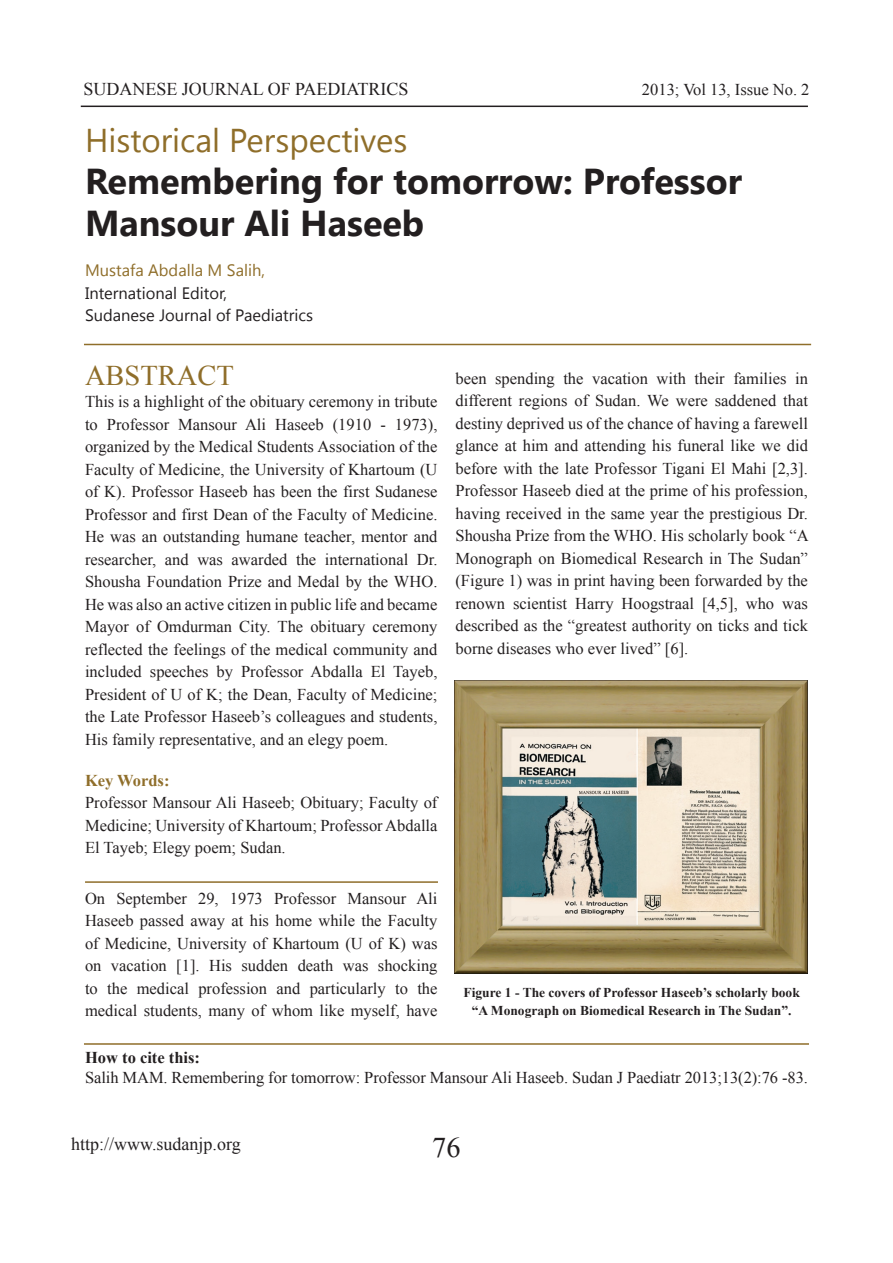
<style>
.page{position:relative;width:893px;height:1263px;background:#fff}
.page>*{position:absolute;margin:0;border:0;box-sizing:border-box;transform-origin:0 0}
.t1{font:700 36px/42px "Segoe UI";color:#231f20}
.t2{font:33px "Segoe UI";color:#8f6e2a}
.t3{font:28.5px "Times New Roman";color:#8f6e2a}
.t4{font:28.5px "Times New Roman";color:#231f20}
.t5{font:18px "Times New Roman";color:#231f20}
.t6{font:16.5px/22.5px "Times New Roman";color:#231f20;text-align:justify}
.t7{font:16.5px/22.5px "Segoe UI";color:#231f20}
.t8{font:16.5px "Segoe UI";color:#8f6e2a}
.t9{font:700 16.5px "Times New Roman";color:#231f20}
.t10{font:700 16.5px "Times New Roman";color:#8f6e2a}
.t11{font:700 13.5px/18px "Times New Roman";color:#231f20;text-align:center}
</style>
<div class="page">
<hr style="left:81px;top:106px;width:727px;height:1px;background:#231f20">
<hr style="left:84px;top:344px;width:727px;height:1px;background:#8f6e2a">
<hr style="left:84px;top:1043px;width:725px;height:2px;background:#8f6e2a">
<hr style="left:85px;top:881px;width:353px;height:2px;background:#8f6e2a">
<img style="left:455px;top:681px;width:353px;height:293px">
<p class="t5" style="left:83px;top:77px;width:327px">SUDANESE JOURNAL OF PAEDIATRICS</p>
<p class="t6" style="left:642px;top:78px;width:169px">2013; Vol 13, Issue No. 2</p>
<h2 class="t2" style="left:85px;top:117px;width:324px">Historical Perspectives</h2>
<h1 class="t1" style="left:85px;top:158px;width:658px">Remembering for tomorrow: Professor<br>Mansour Ali Haseeb</h1>
<p class="t8" style="left:85px;top:259px;width:181px">Mustafa Abdalla M Salih,</p>
<p class="t7" style="left:85px;top:281px;width:230px">International Editor,<br>Sudanese Journal of Paediatrics</p>
<h3 class="t3" style="left:85px;top:356px;width:150px">ABSTRACT</h3>
<p class="t6" style="left:85px;top:390px;width:354px">This is a highlight of the obituary ceremony in tribute to Professor Mansour Ali Haseeb (1910 - 1973), organized by the Medical Students Association of the Faculty of Medicine, the University of Khartoum (U of K). Professor Haseeb has been the first Sudanese Professor and first Dean of the Faculty of Medicine.<br>He was an outstanding humane teacher, mentor and researcher, and was awarded the international Dr.<br>Shousha Foundation Prize and Medal by the WHO.<br>He was also an active citizen in public life and became Mayor of Omdurman City. The obituary ceremony reflected the feelings of the medical community and included speeches by Professor Abdalla El Tayeb, President of U of K; the Dean, Faculty of Medicine; the Late Professor Haseeb’s colleagues and students, His family representative, and an elegy poem.</p>
<p class="t10" style="left:85px;top:769px;width:86px">Key Words:</p>
<p class="t6" style="left:85px;top:791px;width:354px">Professor Mansour Ali Haseeb; Obituary; Faculty of Medicine; University of Khartoum; Professor Abdalla El Tayeb; Elegy poem; Sudan.</p>
<p class="t6" style="left:85px;top:886px;width:354px">On September 29, 1973 Professor Mansour Ali Haseeb passed away at his home while the Faculty of Medicine, University of Khartoum (U of K) was on vacation [1]. His sudden death was shocking to the medical profession and particularly to the medical students, many of whom like myself, have</p>
<p class="t6" style="left:455px;top:366px;width:355px">been spending the vacation with their families in different regions of Sudan. We were saddened that destiny deprived us of the chance of having a farewell glance at him and attending his funeral like we did before with the late Professor Tigani El Mahi [2,3].<br>Professor Haseeb died at the prime of his profession, having received in the same year the prestigious Dr.<br>Shousha Prize from the WHO. His scholarly book “A Monograph on Biomedical Research in The Sudan” (Figure 1) was in print having been forwarded by the renown scientist Harry Hoogstraal [4,5], who was described as the “greatest authority on ticks and tick borne diseases who ever lived” [6].</p>
<p class="t11" style="left:463px;top:983px;width:338px">Figure 1 - The covers of Professor Haseeb’s scholarly book “A Monograph on Biomedical Research in The Sudan”.</p>
<p class="t9" style="left:85px;top:1046px;width:117px">How to cite this:</p>
<p class="t6" style="left:85px;top:1066px;width:724px">Salih MAM. Remembering for tomorrow: Professor Mansour Ali Haseeb. Sudan J Paediatr 2013;13(2):76 -83.</p>
<p class="t5" style="left:71px;top:1132px;width:171px">http://www.sudanjp.org</p>
<h3 class="t4" style="left:432px;top:1128px;width:30px">76</h3>
</div>
